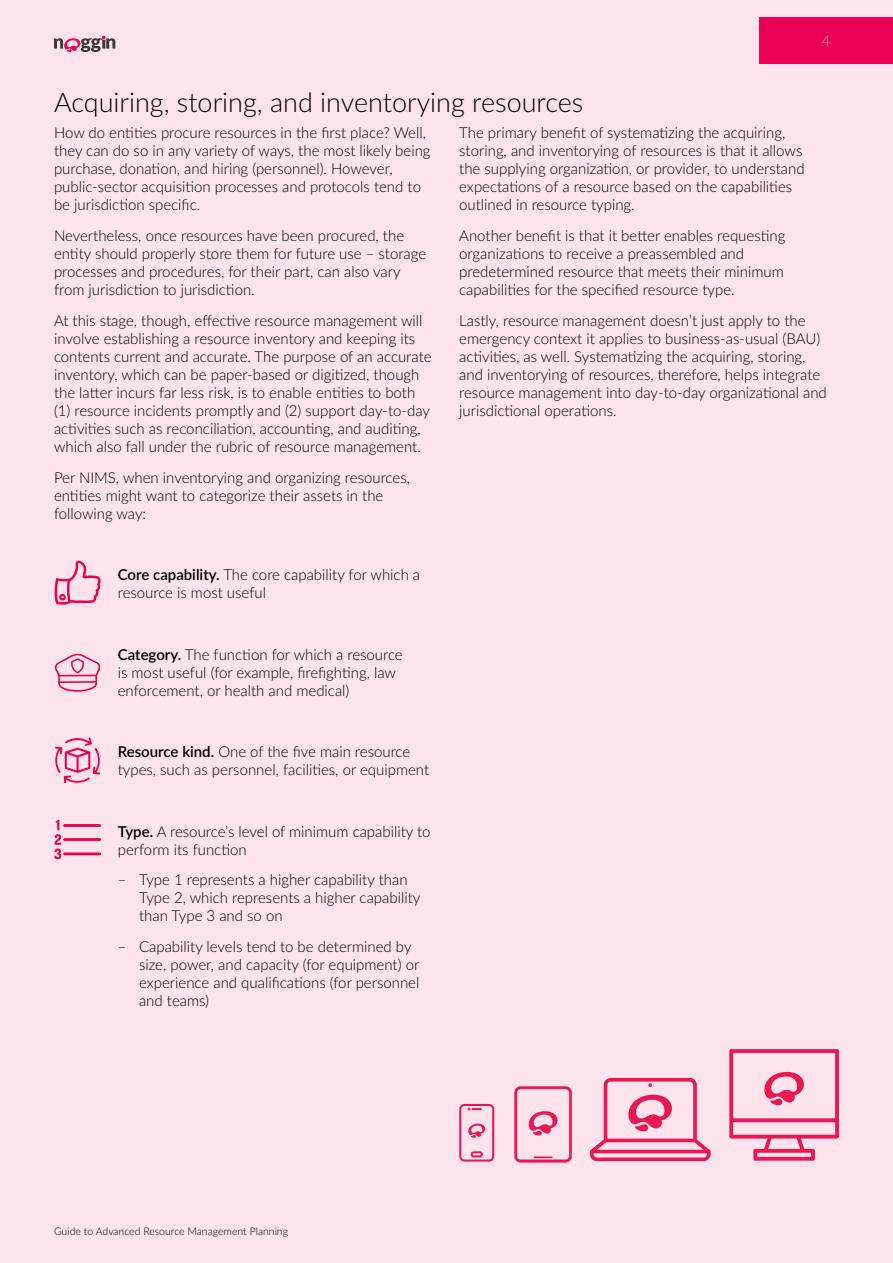
<style>
.page{position:relative;width:893px;height:1263px;background:#fde3ec}
.page>*{position:absolute;margin:0;border:0;box-sizing:border-box;transform-origin:0 0}
.t1{font:300 27px "Lato";color:#000}
.t2{font:300 15px/18px "Lato";color:#000}
.t3{font:100 15px "Lato";color:#fff}
.t4{font:300 10.5px "Lato";color:#000}
.s1{font-weight:600}
</style>
<div class="page">
<svg style="left:54px;top:36px;width:61px;height:16px"></svg>
<div style="left:760px;top:17px;width:133px;height:47px;background:#ea0052"></div>
<svg style="left:55px;top:654px;width:46px;height:38px"></svg>
<svg style="left:55px;top:737px;width:45px;height:47px"></svg>
<svg style="left:54px;top:560px;width:47px;height:45px"></svg>
<svg style="left:54px;top:820px;width:47px;height:39px"></svg>
<svg style="left:729px;top:1049px;width:110px;height:112px"></svg>
<svg style="left:514px;top:1086px;width:58px;height:76px"></svg>
<svg style="left:590px;top:1078px;width:121px;height:83px"></svg>
<svg style="left:459px;top:1104px;width:35px;height:57px"></svg>
<p class="t3" style="left:822px;top:30px;width:10px">4</p>
<h1 class="t1" style="left:54px;top:83px;width:531px">Acquiring, storing, and inventorying resources</h1>
<p class="t2" style="left:54px;top:123px;width:378px">How do entities procure resources in the first place? Well, they can do so in any variety of ways, the most likely being purchase, donation, and hiring (personnel). However, public-sector acquisition processes and protocols tend to be jurisdiction specific.</p>
<p class="t2" style="left:54px;top:226px;width:374px">Nevertheless, once resources have been procured, the entity should properly store them for future use – storage processes and procedures, for their part, can also vary from jurisdiction to jurisdiction.</p>
<p class="t2" style="left:54px;top:311px;width:379px">At this stage, though, effective resource management will involve establishing a resource inventory and keeping its contents current and accurate. The purpose of an accurate inventory, which can be paper-based or digitized, though the latter incurs far less risk, is to enable entities to both (1) resource incidents promptly and (2) support day-to-day activities such as reconciliation, accounting, and auditing, which also fall under the rubric of resource management.</p>
<p class="t2" style="left:54px;top:468px;width:357px">Per NIMS, when inventorying and organizing resources, entities might want to categorize their assets in the following way:</p>
<p class="t2" style="left:459px;top:123px;width:347px">The primary benefit of systematizing the acquiring, storing, and inventorying of resources is that it allows the supplying organization, or provider, to understand expectations of a resource based on the capabilities outlined in resource typing.</p>
<p class="t2" style="left:459px;top:226px;width:328px">Another benefit is that it better enables requesting organizations to receive a preassembled and predetermined resource that meets their minimum capabilities for the specified resource type.</p>
<p class="t2" style="left:459px;top:311px;width:369px">Lastly, resource management doesn’t just apply to the emergency context it applies to business-as-usual (BAU) activities, as well. Systematizing the acquiring, storing, and inventorying of resources, therefore, helps integrate resource management into day-to-day organizational and jurisdictional operations.</p>
<p class="t2" style="left:118px;top:565px;width:304px"><span class="s1">Core capability.</span> The core capability for which a resource is most useful</p>
<p class="t2" style="left:118px;top:645px;width:286px"><span class="s1">Category.</span> The function for which a resource is most useful (for example, firefighting, law enforcement, or health and medical)</p>
<p class="t2" style="left:118px;top:742px;width:313px"><span class="s1">Resource kind.</span> One of the five main resource types, such as personnel, facilities, or equipment</p>
<p class="t2" style="left:118px;top:822px;width:314px"><span class="s1">Type.</span> A resource’s level of minimum capability to perform its function</p>
<p class="t2" style="left:139px;top:870px;width:283px;text-indent:-21px">– Type 1 represents a higher capability than<br>Type 2, which represents a higher capability than Type 3 and so on</p>
<p class="t2" style="left:139px;top:937px;width:282px;text-indent:-21px">– Capability levels tend to be determined by size, power, and capacity (for equipment) or experience and qualifications (for personnel and teams)</p>
<p class="t4" style="left:54px;top:1224px;width:236px">Guide to Advanced Resource Management Planning</p>
</div>
